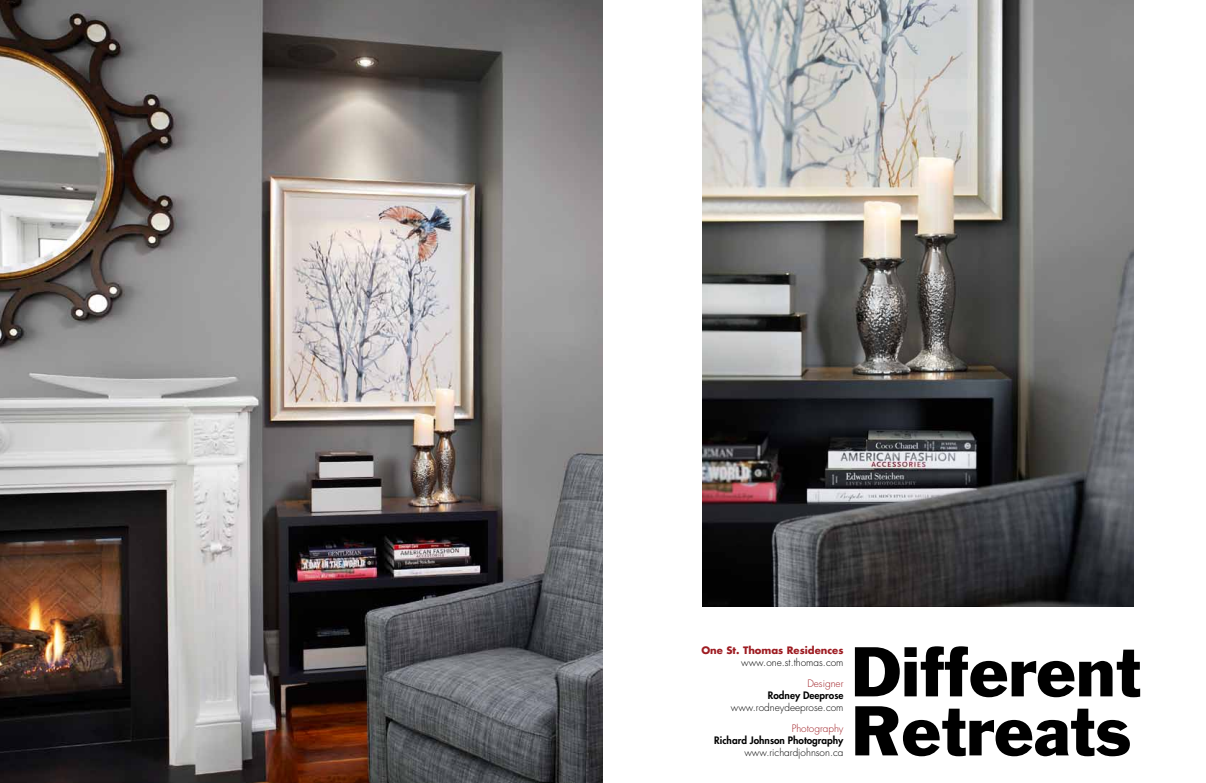
<style>
.page{position:relative;width:1206px;height:783px;background:#fff}
.page>*{position:absolute;margin:0;border:0;box-sizing:border-box;transform-origin:0 0}
.t1{font:65px/59px "Franklin Gothic";color:#000}
.t2{font:300 10px "Futura";color:#000}
.t3{font:800 10px "Futura";color:#000}
.t4{font:700 10px "Futura";color:#9e1c22}
.t5{font:300 10px "Futura";color:#9e1c22}
</style>
<div class="page">
<img style="left:702px;top:0;width:432px;height:606px">
<img style="left:0;top:0;width:603px;height:783px">
<p class="t4" style="left:701px;top:644px;width:144px">One St. Thomas Residences</p>
<p class="t2" style="left:741px;top:656px;width:104px">www.one.st.thomas.com</p>
<p class="t5" style="left:807px;top:677px;width:38px">Designer</p>
<p class="t3" style="left:768px;top:689px;width:77px">Rodney Deeprose</p>
<p class="t2" style="left:731px;top:701px;width:114px">www.rodneydeeprose.com</p>
<p class="t5" style="left:792px;top:722px;width:53px">Photography</p>
<p class="t3" style="left:714px;top:734px;width:131px">Richard Johnson Photography</p>
<p class="t2" style="left:744px;top:746px;width:101px">www.richardjohnson.ca</p>
<h1 class="t1" style="left:851px;top:642px;width:291px">Different<br>Retreats</h1>
</div>
